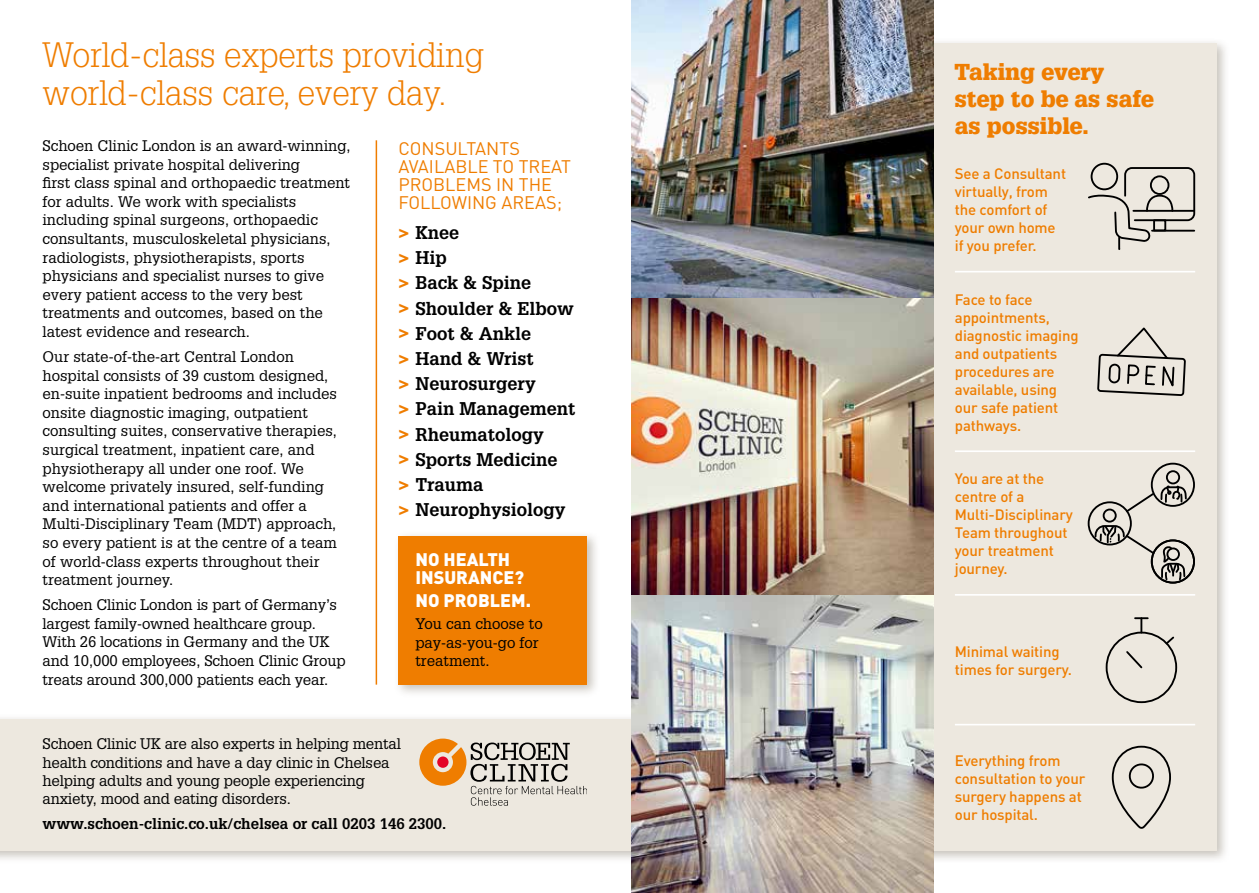
<style>
.page{position:relative;width:1259px;height:893px;background:#fff}
.page>*{position:absolute;margin:0;border:0;box-sizing:border-box;transform-origin:0 0}
.t1{font:300 34.5px/37.5px "Glypha LT Std";color:#ef7d00}
.t2{font:900 22.5px/27px "Glypha LT Std";color:#ef7d00}
.t3{font:700 18px/25.2px "Glypha LT Std";color:#000}
.t4{font:18px/18px "DIN";color:#ef7d00}
.t5{font:900 18px/18px "DIN";color:#fff}
.t6{font:15px/18.6px "Glypha LT Std";color:#000}
.t7{font:500 15px/18px "DIN";letter-spacing:-.01em;color:#ef7d00}
.t8{font:700 15px "Glypha LT Std";color:#000}
.s1{font-weight:900;color:#ef7d00}
</style>
<div class="page">
<div style="left:875px;top:38px;width:355px;height:826px;background:#756a57;opacity:.4"></div>
<div style="left:880px;top:43px;width:336px;height:807px;background:#ede8df"></div>
<div style="left:0;top:714px;width:683px;height:150px;background:#756a57;opacity:.4"></div>
<div style="left:0;top:719px;width:669px;height:131px;background:#ede8df"></div>
<div style="left:394px;top:531px;width:206px;height:167px;background:#756a57;opacity:.4"></div>
<div style="left:398px;top:536px;width:189px;height:149px;background:#ef7d00"></div>
<img style="left:631px;top:298px;width:302px;height:297px">
<img style="left:631px;top:0;width:302px;height:298px">
<img style="left:631px;top:595px;width:302px;height:298px">
<hr style="left:955px;top:450px;width:240px;height:2px;background:#fff">
<hr style="left:955px;top:271px;width:240px;height:1px;background:#fff">
<hr style="left:955px;top:594px;width:240px;height:2px;background:#fff">
<hr style="left:955px;top:724px;width:240px;height:1px;background:#fff">
<div style="left:1090px;top:163px;width:28px;height:27px;border:2px solid #000;border-radius:50%"></div>
<svg style="left:1088px;top:166px;width:107px;height:84px"></svg>
<div style="left:1150px;top:463px;width:45px;height:44px;border:2px solid #000;border-radius:50%"></div>
<div style="left:1166px;top:470px;width:14px;height:14px;border:2px solid #000;border-radius:50%"></div>
<div style="left:1087px;top:501px;width:44px;height:44px;border:2px solid #000;border-radius:50%"></div>
<svg style="left:1093px;top:471px;width:94px;height:111px"></svg>
<div style="left:1150px;top:539px;width:45px;height:45px;border:2px solid #000;border-radius:50%"></div>
<svg style="left:1097px;top:327px;width:89px;height:69px"></svg>
<div style="left:1105px;top:632px;width:72px;height:71px;border:2px solid #000;border-radius:50%"></div>
<svg style="left:1135px;top:617px;width:12px;height:16px"></svg>
<svg style="left:1164px;top:636px;width:11px;height:10px"></svg>
<svg style="left:1126px;top:651px;width:17px;height:18px"></svg>
<svg style="left:1111px;top:745px;width:60px;height:84px"></svg>
<hr style="left:376px;top:140px;width:1px;height:545px;background:#ef7d00">
<svg style="left:420px;top:739px;width:167px;height:67px"></svg>
<h1 class="t1" style="left:43px;top:37px;width:443px">World-class experts providing world-class care, every day.</h1>
<p class="t6" style="left:43px;top:136px;width:310px">Schoen Clinic London is an award-winning, specialist private hospital delivering<br>first class spinal and orthopaedic treatment for adults. We work with specialists including spinal surgeons, orthopaedic consultants, musculoskeletal physicians, radiologists, physiotherapists, sports physicians and specialist nurses to give every patient access to the very best treatments and outcomes, based on the latest evidence and research.</p>
<p class="t6" style="left:43px;top:347px;width:296px">Our state-of-the-art Central London hospital consists of 39 custom designed, en-suite inpatient bedrooms and includes onsite diagnostic imaging, outpatient consulting suites, conservative therapies, surgical treatment, inpatient care, and physiotherapy all under one roof. We welcome privately insured, self-funding and international patients and offer a Multi-Disciplinary Team (MDT) approach, so every patient is at the centre of a team of world-class experts throughout their treatment journey.</p>
<p class="t6" style="left:43px;top:595px;width:304px">Schoen Clinic London is part of Germany’s largest family-owned healthcare group.<br>With 26 locations in Germany and the UK and 10,000 employees, Schoen Clinic Group treats around 300,000 patients each year.</p>
<p class="t4" style="left:398px;top:139px;width:174px">CONSULTANTS<br>AVAILABLE TO TREAT<br>PROBLEMS IN THE<br>FOLLOWING AREAS;</p>
<p class="t3" style="left:398px;top:220px;width:179px"><span class="s1">&gt;</span> Knee<br><span class="s1">&gt;</span> Hip<br><span class="s1">&gt;</span> Back &amp; Spine<br><span class="s1">&gt;</span> Shoulder &amp; Elbow <span class="s1">&gt;</span> Foot &amp; Ankle<br><span class="s1">&gt;</span> Hand &amp; Wrist<br><span class="s1">&gt;</span> Neurosurgery<br><span class="s1">&gt;</span> Pain Management <span class="s1">&gt;</span> Rheumatology<br><span class="s1">&gt;</span> Sports Medicine<br><span class="s1">&gt;</span> Trauma<br><span class="s1">&gt;</span> Neurophysiology</p>
<p class="t5" style="left:415px;top:550px;width:110px">NO HEALTH<br>INSURANCE?</p>
<p class="t5" style="left:415px;top:590px;width:117px">NO PROBLEM.</p>
<p class="t6" style="left:415px;top:615px;width:129px">You can choose to pay-as-you-go for treatment.</p>
<p class="t6" style="left:43px;top:734px;width:360px">Schoen Clinic UK are also experts in helping mental health conditions and have a day clinic in Chelsea helping adults and young people experiencing anxiety, mood and eating disorders.</p>
<p class="t8" style="left:43px;top:814px;width:405px">www.schoen-clinic.co.uk/chelsea or call 0203 146 2300.</p>
<h2 class="t2" style="left:955px;top:58px;width:200px">Taking every step to be as safe as possible.</h2>
<p class="t7" style="left:955px;top:164px;width:113px">See a Consultant virtually, from the comfort of your own home if you prefer.</p>
<p class="t7" style="left:955px;top:290px;width:125px">Face to face appointments, diagnostic imaging and outpatients procedures are available, using our safe patient pathways.</p>
<p class="t7" style="left:955px;top:469px;width:119px">You are at the centre of a<br>Multi-Disciplinary<br>Team throughout your treatment journey.</p>
<p class="t7" style="left:955px;top:642px;width:118px">Minimal waiting times for surgery.</p>
<p class="t7" style="left:955px;top:751px;width:132px">Everything from consultation to your surgery happens at our hospital.</p>
</div>
